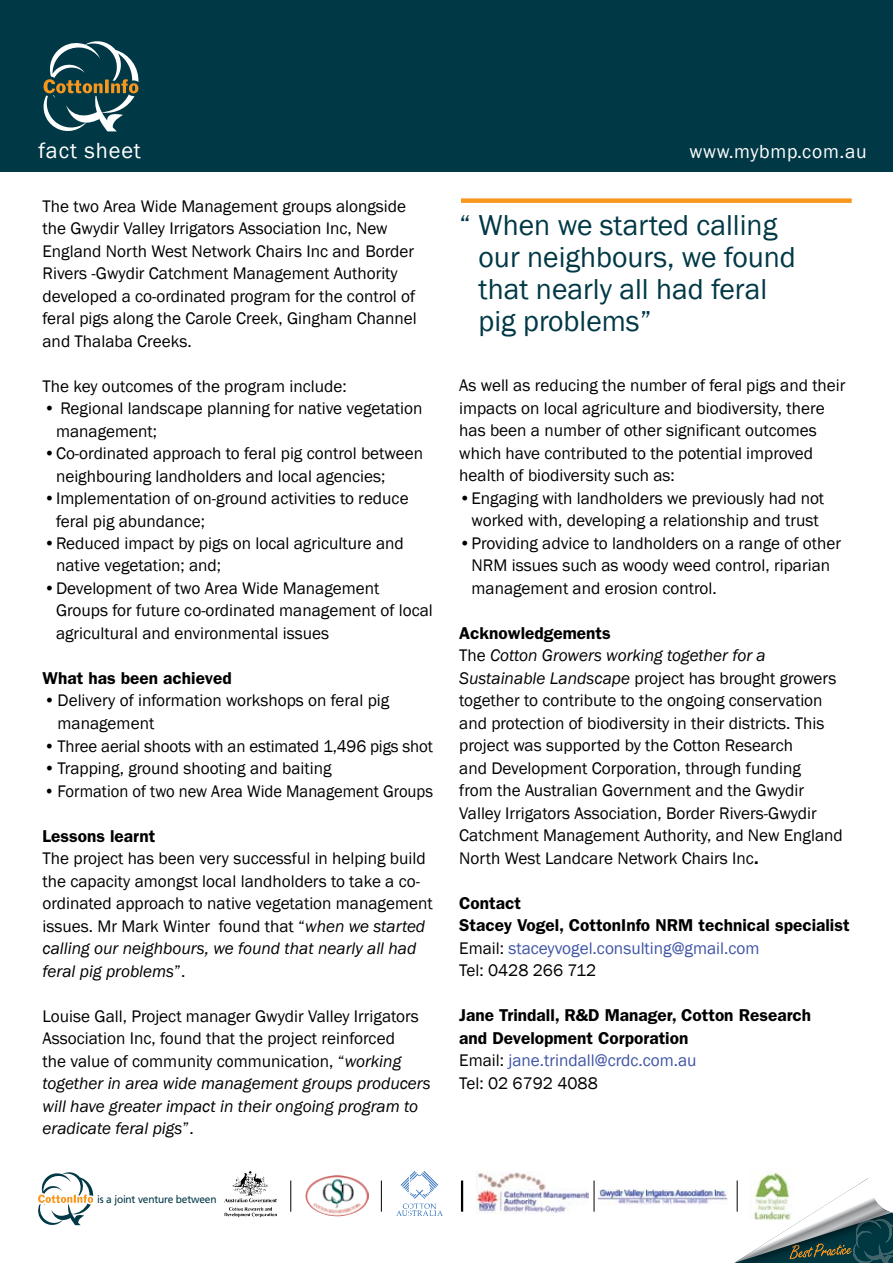
<style>
.page{position:relative;width:893px;height:1263px;background:#fff}
.page>*{position:absolute;margin:0;border:0;box-sizing:border-box;transform-origin:0 0}
.t1{font:29.7px/32.2px "Franklin Gothic";color:#003846}
.t2{font:22.5px "Franklin Gothic";letter-spacing:.04em;color:#fff}
.t3{font:19.5px "Franklin Gothic";letter-spacing:.04em;color:#fff}
.t4{font:17.25px/22.5px "Franklin Gothic";color:#000}
.t5{font:600 17.25px/22.5px "Franklin Gothic";color:#000}
.t6{font:17.25px "Franklin Gothic";color:#000;scale:.96 1}
.t7{font:10.65px "Frutiger";letter-spacing:-.02em;color:#003846;scale:.95 1}
.s1{font-style:italic}
.s2{font-weight:600}
.s3{font-weight:400}
.s4{font-weight:400;color:#3e54a5}
</style>
<div class="page">
<svg style="left:38px;top:1172px;width:56px;height:54px"></svg>
<img style="left:224px;top:1170px;width:53px;height:48px">
<img style="left:305px;top:1175px;width:64px;height:41px">
<hr style="left:381px;top:1180px;width:1px;height:32px;background:#000">
<hr style="left:290px;top:1180px;width:1px;height:32px;background:#000">
<img style="left:396px;top:1171px;width:47px;height:45px">
<div style="left:0;top:0;width:893px;height:171px;background:#003846"></div>
<svg style="left:43px;top:41px;width:96px;height:91px"></svg>
<hr style="left:409px;top:1166px;width:1px;height:59px;background:#fff">
<hr style="left:461px;top:1180px;width:2px;height:32px;background:#000">
<hr style="left:594px;top:1180px;width:1px;height:32px;background:#000">
<svg style="left:734px;top:1178px;width:159px;height:85px"></svg>
<img style="left:599px;top:1190px;width:128px;height:14px">
<img style="left:749px;top:1171px;width:46px;height:53px">
<img style="left:476px;top:1171px;width:112px;height:43px">
<div style="left:461px;top:198px;width:391px;height:5px;background:#f8971d"></div>
<h2 class="t2" style="left:38px;top:136px;width:104px">fact sheet</h2>
<p class="t3" style="left:689px;top:139px;width:179px">www.mybmp.com.au</p>
<p class="t4" style="left:43px;top:195px;width:376px">The two Area Wide Management groups alongside the Gwydir Valley Irrigators Association Inc, New England North West Network Chairs Inc and Border Rivers -Gwydir Catchment Management Authority developed a co-ordinated program for the control of feral pigs along the Carole Creek, Gingham Channel and Thalaba Creeks.</p>
<p class="t4" style="left:43px;top:375px;width:306px">The key outcomes of the program include:</p>
<p class="t4" style="left:56px;top:397px;width:368px;text-indent:-12px">• Regional landscape planning for native vegetation management;</p>
<p class="t4" style="left:56px;top:442px;width:368px;text-indent:-12px">• Co-ordinated approach to feral pig control between neighbouring landholders and local agencies;</p>
<p class="t4" style="left:56px;top:487px;width:354px;text-indent:-12px">• Implementation of on-ground activities to reduce feral pig abundance;</p>
<p class="t4" style="left:56px;top:532px;width:349px;text-indent:-12px">• Reduced impact by pigs on local agriculture and native vegetation; and;</p>
<p class="t4" style="left:56px;top:577px;width:378px;text-indent:-12px">• Development of two Area Wide Management<br>Groups for future co-ordinated management of local agricultural and environmental issues</p>
<p class="t5" style="left:43px;top:667px;width:191px">What has been achieved</p>
<p class="t4" style="left:58px;top:690px;width:333px;text-indent:-14px">• Delivery of information workshops on feral pig management</p>
<p class="t4" style="left:44px;top:735px;width:391px">• Three aerial shoots with an estimated 1,496 pigs shot</p>
<p class="t4" style="left:44px;top:757px;width:289px">• Trapping, ground shooting and baiting</p>
<p class="t6" style="left:44px;top:780px;width:407px">• Formation of two new Area Wide Management Groups</p>
<p class="t5" style="left:43px;top:824px;width:114px">Lessons learnt</p>
<p class="t4" style="left:43px;top:847px;width:392px">The project has been very successful in helping build the capacity amongst local landholders to take a co&shy;ordinated approach to native vegetation management issues. Mr Mark Winter found that “<span class="s1">when we started calling our neighbours, we found that nearly all had feral pig problems</span>”.</p>
<p class="t4" style="left:43px;top:1005px;width:390px">Louise Gall, Project manager Gwydir Valley Irrigators Association Inc, found that the project reinforced<br>the value of community communication, “<span class="s1">working together in area wide management groups producers will have greater impact in their ongoing program to eradicate feral pigs</span>”.</p>
<h1 class="t1" style="left:479px;top:209px;width:319px;text-indent:-19px">“ When we started calling our neighbours, we found that nearly all had feral pig problems”</h1>
<p class="t4" style="left:459px;top:375px;width:388px">As well as reducing the number of feral pigs and their impacts on local agriculture and biodiversity, there has been a number of other significant outcomes which have contributed to the potential improved health of biodiversity such as:</p>
<p class="t4" style="left:459px;top:487px;width:367px;text-align:center">• Engaging with landholders we previously had not worked with, developing a relationship and trust</p>
<p class="t4" style="left:471px;top:532px;width:371px;text-indent:-12px">• Providing advice to landholders on a range of other<br>NRM issues such as woody weed control, riparian management and erosion control.</p>
<p class="t4" style="left:459px;top:622px;width:385px"><span class="s2">Acknowledgements<br></span>The <span class="s1">Cotton Growers working together for a Sustainable Landscape</span> project has brought growers together to contribute to the ongoing conservation and protection of biodiversity in their districts. This project was supported by the Cotton Research<br>and Development Corporation, through funding<br>from the Australian Government and the Gwydir Valley Irrigators Association, Border Rivers-Gwydir Catchment Management Authority, and New England North West Landcare Network Chairs Inc<span class="s2">.</span></p>
<p class="t5" style="left:459px;top:892px;width:392px">Contact<br>Stacey Vogel, CottonInfo NRM technical specialist<br><span class="s3">Email:</span> <span class="s4">staceyvogel.consulting@gmail.com<br></span><span class="s3">Tel: 0428 266 712</span></p>
<p class="t5" style="left:459px;top:1004px;width:353px">Jane Trindall, R&amp;D Manager, Cotton Research and Development Corporation<br><span class="s3">Email:</span> <span class="s4">jane.trindall@crdc.com.au<br></span><span class="s3">Tel: 02 6792 4088</span></p>
<p class="t7" style="left:97px;top:1193px;width:127px">is a joint venture between</p>
</div>
